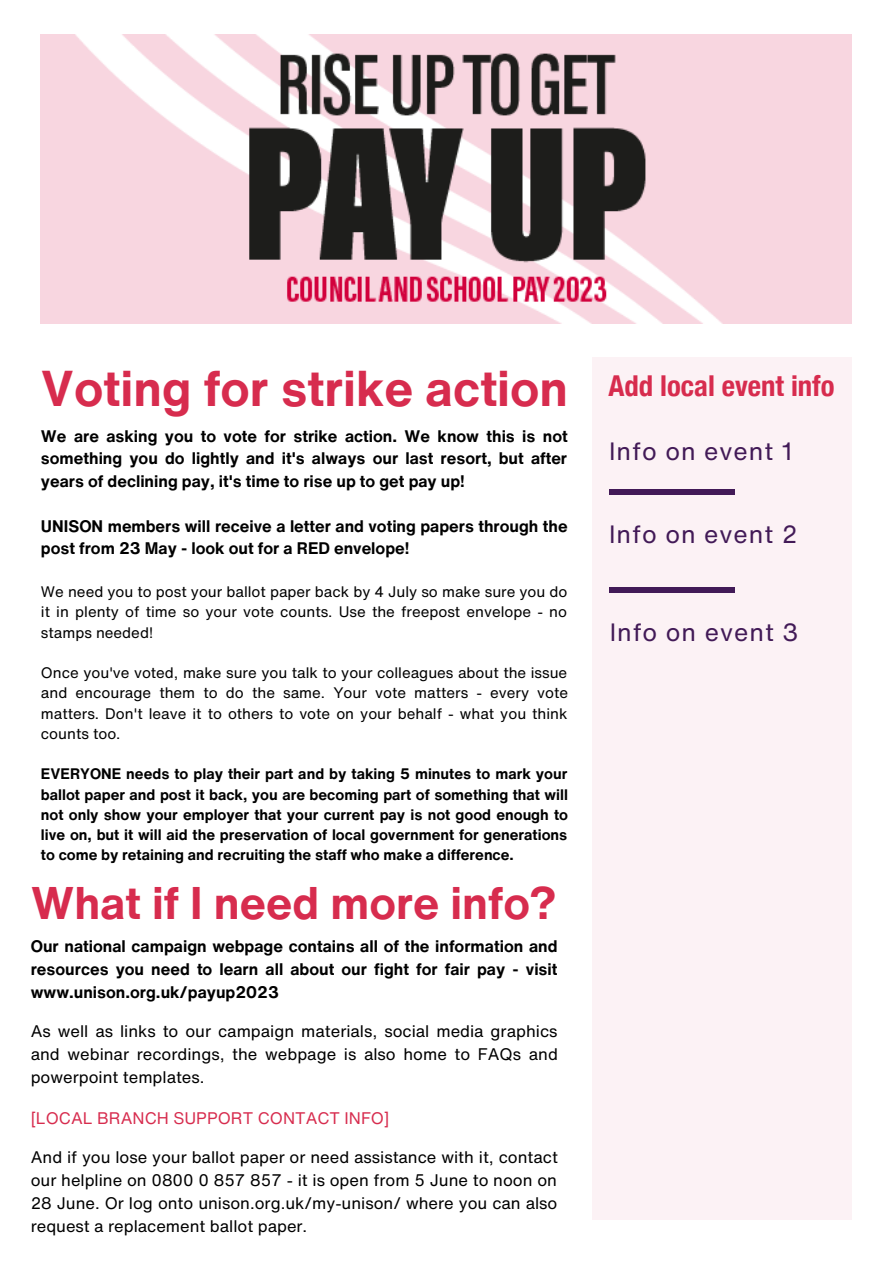
<style>
.page{position:relative;width:893px;height:1264px;background:#fff}
.page>*{position:absolute;margin:0;border:0;box-sizing:border-box;transform-origin:0 0}
.t1{font:700 49.5px "Helvetica Now Text";color:#d72c4e}
.t2{font:700 45px "Helvetica Now Text";color:#d72c4e}
.t3{font:700 condensed 28.8px "Helvetica Neue";color:#d72c4e}
.t4{font:24.6px "Helvetica Now Text";letter-spacing:.04em;color:#421a57}
.t5{font:700 16.5px/22.5px "Helvetica Now Text";color:#000;text-align:justify}
.t6{font:16.5px/23px "Helvetica Now Text";color:#000;text-align:justify}
.t7{font:16.5px "Helvetica Now Text";color:#d72c4e}
.t8{font:15px/20.2px "Helvetica Now Text";color:#000;text-align:justify}
.t9{font:700 15px/20.2px "Helvetica Now Text";color:#000;text-align:justify}
</style>
<div class="page">
<img style="left:41px;top:35px;width:810px;height:288px">
<div style="left:592px;top:357px;width:259px;height:862px;background:#fcf2f5"></div>
<div style="left:609px;top:489px;width:126px;height:6px;background:#421a57"></div>
<div style="left:609px;top:587px;width:126px;height:5px;background:#421a57"></div>
<p class="t1" style="left:41px;top:350px;width:528px">Voting for strike action</p>
<p class="t5" style="left:41px;top:424px;width:528px">We are asking you to vote for strike action. We know this is not something you do lightly and it's always our last resort, but after years of declining pay, it's time to rise up to get pay up!</p>
<p class="t5" style="left:41px;top:514px;width:528px">UNISON members will receive a letter and voting papers through the post from 23 May - look out for a RED envelope!</p>
<p class="t8" style="left:41px;top:581px;width:528px">We need you to post your ballot paper back by 4 July so make sure you do it in plenty of time so your vote counts. Use the freepost envelope - no stamps needed!</p>
<p class="t8" style="left:41px;top:662px;width:528px">Once you've voted, make sure you talk to your colleagues about the issue and encourage them to do the same. Your vote matters - every vote matters. Don't leave it to others to vote on your behalf - what you think counts too.</p>
<p class="t9" style="left:41px;top:763px;width:528px">EVERYONE needs to play their part and by taking 5 minutes to mark your ballot paper and post it back, you are becoming part of something that will not only show your employer that your current pay is not good enough to live on, but it will aid the preservation of local government for generations to come by retaining and recruiting the staff who make a difference.</p>
<p class="t2" style="left:31px;top:868px;width:527px">What if I need more info?</p>
<p class="t5" style="left:31px;top:934px;width:528px;line-height:23px">Our national campaign webpage contains all of the information and resources you need to learn all about our fight for fair pay - visit www.unison.org.uk/payup2023</p>
<p class="t6" style="left:31px;top:1019px;width:528px">As well as links to our campaign materials, social media graphics and webinar recordings, the webpage is also home to FAQs and powerpoint templates.</p>
<p class="t7" style="left:31px;top:1105px;width:360px">[LOCAL BRANCH SUPPORT CONTACT INFO]</p>
<p class="t6" style="left:31px;top:1145px;width:528px">And if you lose your ballot paper or need assistance with it, contact our helpline on 0800 0 857 857 - it is open from 5 June to noon on 28 June. Or log onto unison.org.uk/my-unison/ where you can also request a replacement ballot paper.</p>
<p class="t3" style="left:608px;top:368px;width:227px">Add local event info</p>
<p class="t4" style="left:609px;top:433px;width:185px">Info on event 1</p>
<p class="t4" style="left:609px;top:516px;width:190px">Info on event 2</p>
<p class="t4" style="left:609px;top:614px;width:190px">Info on event 3</p>
</div>
